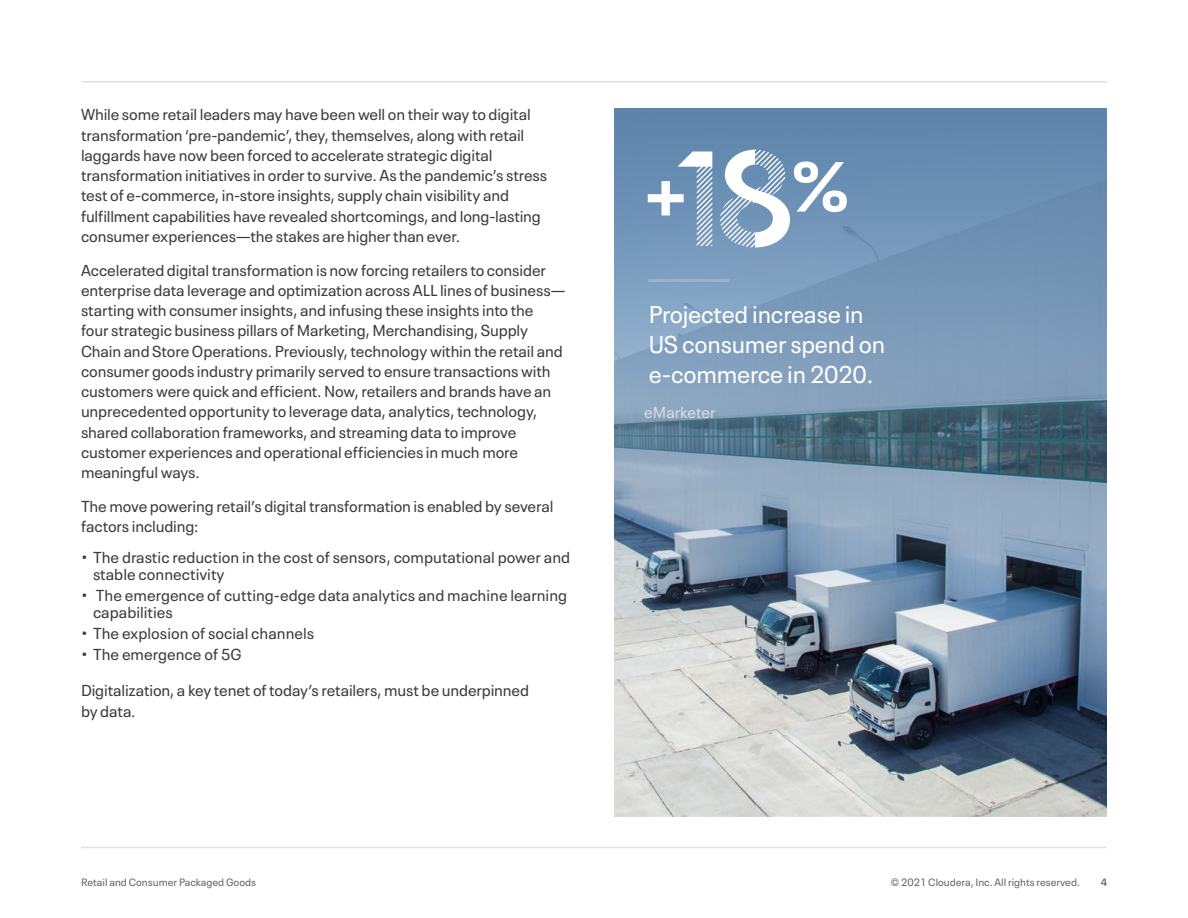
<style>
.page{position:relative;width:1188px;height:918px;background:#fff}
.page>*{position:absolute;margin:0;border:0;box-sizing:border-box;transform-origin:0 0}
.t1{font:700 expanded 70.05px "Neue Plak";color:#fff}
.t2{font:24px/30px "Neue Plak Text";letter-spacing:-.01em;color:#fff}
.t3{font:15.75px/20.2px "Neue Plak Text";letter-spacing:-.01em;color:#3c3c3c}
.t4{font:15.75px "Neue Plak Text";color:#d6dee1}
.t5{font:10.5px "Neue Plak Text";color:#646464}
.t6{font:600 10.5px "Neue Plak Text";color:#646464}
.s1{font-family:"Cloudera Display O 100 Striped";font-weight:400;font-stretch:normal;font-size:135px}
</style>
<div class="page">
<svg style="left:614px;top:108px;width:493px;height:709px;background:#7d96ad"></svg>
<hr style="left:648px;top:279px;width:81px;height:3px;background:#fff">
<hr style="left:81px;top:81px;width:1026px;height:1px;background:#e1e1e1">
<hr style="left:81px;top:847px;width:1026px;height:1px;background:#e1e1e1">
<p class="t3" style="left:81px;top:103px;width:468px">While some retail leaders may have been well on their way to digital transformation ‘pre-pandemic’, they, themselves, along with retail laggards have now been forced to accelerate strategic digital transformation initiatives in order to survive. As the pandemic’s stress test of e-commerce, in-store insights, supply chain visibility and fulfillment capabilities have revealed shortcomings, and long-lasting consumer experiences—the stakes are higher than ever.</p>
<p class="t3" style="left:81px;top:258px;width:486px">Accelerated digital transformation is now forcing retailers to consider enterprise data leverage and optimization across ALL lines of business— starting with consumer insights, and infusing these insights into the<br>four strategic business pillars of Marketing, Merchandising, Supply Chain and Store Operations. Previously, technology within the retail and consumer goods industry primarily served to ensure transactions with customers were quick and efficient. Now, retailers and brands have an unprecedented opportunity to leverage data, analytics, technology, shared collaboration frameworks, and streaming data to improve customer experiences and operational efficiencies in much more meaningful ways.</p>
<p class="t3" style="left:81px;top:495px;width:474px">The move powering retail’s digital transformation is enabled by several factors including:</p>
<p class="t3" style="left:93px;top:547px;width:479px;line-height:17.2px;text-indent:-12px">• The drastic reduction in the cost of sensors, computational power and stable connectivity</p>
<p class="t3" style="left:93px;top:585px;width:476px;line-height:17.2px;text-indent:-12px">• The emergence of cutting-edge data analytics and machine learning capabilities</p>
<p class="t3" style="left:81px;top:622px;width:235px">• The explosion of social channels</p>
<p class="t3" style="left:81px;top:643px;width:162px">• The emergence of 5G</p>
<p class="t3" style="left:81px;top:679px;width:450px">Digitalization, a key tenet of today’s retailers, must be underpinned by data.</p>
<h1 class="t1" style="left:644px;top:133px;width:206px">+<span class="s1">18</span>%</h1>
<h2 class="t2" style="left:649px;top:298px;width:238px">Projected increase in<br>US consumer spend on e-commerce in 2020.</h2>
<p class="t4" style="left:644px;top:399px;width:73px">eMarketer</p>
<p class="t5" style="left:81px;top:874px;width:177px">Retail and Consumer Packaged Goods</p>
<p class="t5" style="left:891px;top:874px;width:191px">© 2021 Cloudera, Inc. All rights reserved.</p>
<p class="t6" style="left:1101px;top:874px;width:8px">4</p>
</div>
